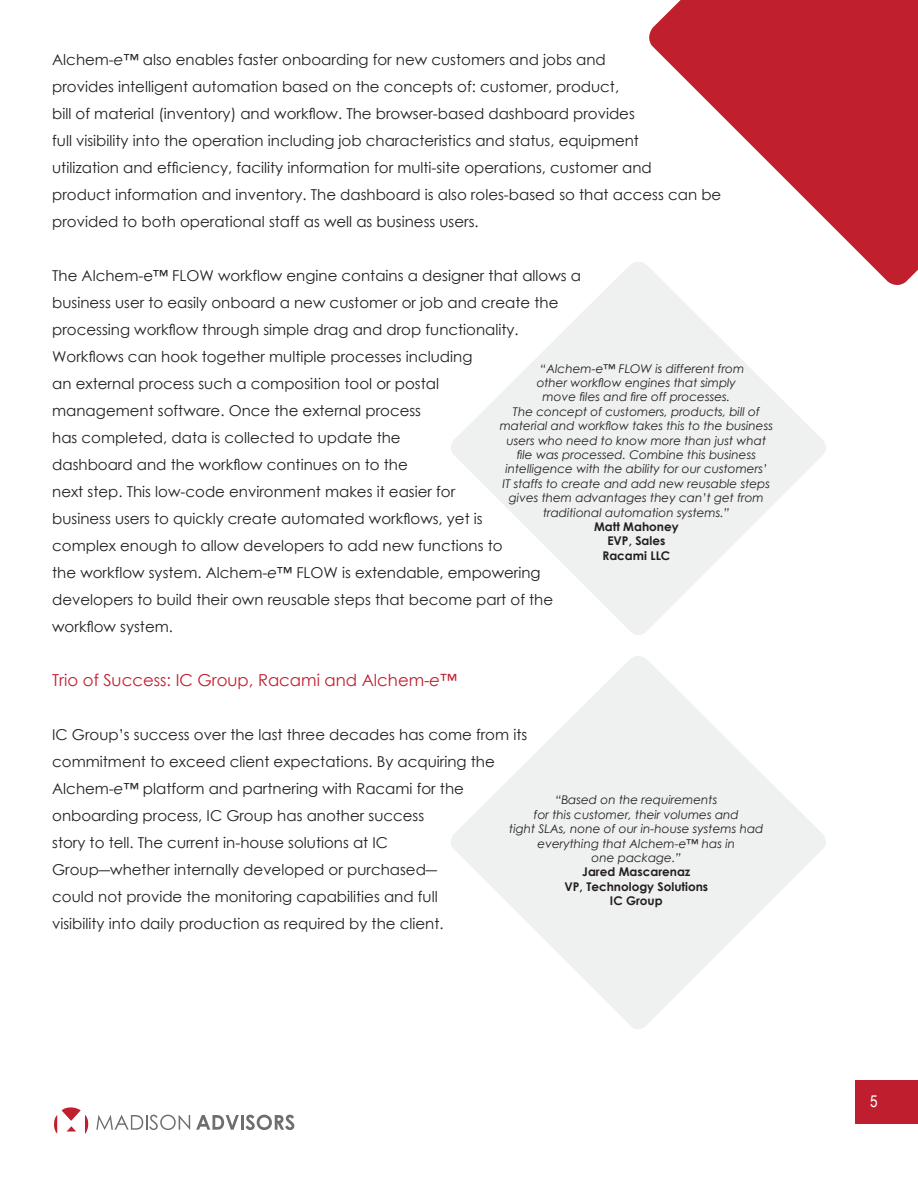
<style>
.page{position:relative;width:918px;height:1188px;background:#fff}
.page>*{position:absolute;margin:0;border:0;box-sizing:border-box;transform-origin:0 0}
.t1{font:16.5px "Century Gothic";color:#bf1e2e}
.t2{font:16.5px "Arial Narrow";color:#fff}
.t3{font:15px/27px "Century Gothic";color:#231f20}
.t4{font:italic 12px/14.4px "Century Gothic";color:#231f20;text-align:center}
.s1{font-style:italic}
.s2{font-weight:700;font-style:normal}
</style>
<div class="page">
<div style="left:855px;top:1080px;width:63px;height:44px;background:#bf1e2e"></div>
<svg style="left:54px;top:1107px;width:35px;height:27px"></svg>
<svg style="left:96px;top:1115px;width:94px;height:15px"></svg>
<svg style="left:196px;top:1115px;width:43px;height:15px"></svg>
<hr style="left:241px;top:1115px;width:3px;height:15px;background:#6d6e71">
<svg style="left:246px;top:1115px;width:48px;height:15px"></svg>
<svg style="left:649px;top:0;width:269px;height:285px;fill:#c01f2e"></svg>
<svg style="left:451px;top:257px;width:378px;height:378px;fill:#eff0f0"></svg>
<svg style="left:451px;top:656px;width:375px;height:373px;fill:#eff0f0"></svg>
<p class="t3" style="left:52px;top:46px;width:671px">Alchem-<span class="s1">e</span>™ also enables faster onboarding for new customers and jobs and<br>provides intelligent automation based on the concepts of: customer, product,<br>bill of material (inventory) and workflow. The browser-based dashboard provides<br>full visibility into the operation including job characteristics and status, equipment<br>utilization and efficiency, facility information for multi-site operations, customer and<br>product information and inventory. The dashboard is also roles-based so that access can be provided to both operational staff as well as business users.</p>
<p class="t3" style="left:52px;top:262px;width:530px">The Alchem-e™ FLOW workflow engine contains a designer that allows a business user to easily onboard a new customer or job and create the processing workflow through simple drag and drop functionality.<br>Workflows can hook together multiple processes including<br>an external process such a composition tool or postal<br>management software. Once the external process<br>has completed, data is collected to update the<br>dashboard and the workflow continues on to the<br>next step. This low-code environment makes it easier for<br>business users to quickly create automated workflows, yet is<br>complex enough to allow developers to add new functions to</p>
<p class="t3" style="left:52px;top:559px;width:503px">the workflow system. Alchem-<span class="s1">e™</span> FLOW is extendable, empowering developers to build their own reusable steps that become part of the workflow system.</p>
<p class="t1" style="left:52px;top:669px;width:406px">Trio of Success: IC Group, Racami and Alchem-<span class="s1">e</span>™</p>
<p class="t3" style="left:52px;top:721px;width:477px">IC Group’s success over the last three decades has come from its commitment to exceed client expectations. By acquiring the Alchem-<span class="s1">e</span>™ platform and partnering with Racami for the onboarding process, IC Group has another success<br>story to tell. The current in-house solutions at IC<br>Group―whether internally developed or purchased―<br>could not provide the monitoring capabilities and full<br>visibility into daily production as required by the client.</p>
<p class="t4" style="left:540px;top:361px;width:206px">“Alchem-e™ FLOW is different from</p>
<p class="t4" style="left:500px;top:375px;width:275px">other workflow engines that simply<br>move files and fire off processes.<br>The concept of customers, products, bill of material and workflow takes this to the business users who need to know more than just what file was processed. Combine this business intelligence with the ability for our customers’<br>IT staffs to create and add new reusable steps gives them advantages they can’t get from traditional automation systems.”<br><span class="s2">Matt Mahoney<br>EVP, Sales<br>Racami LLC</span></p>
<p class="t4" style="left:555px;top:793px;width:163px">“Based on the requirements</p>
<p class="t4" style="left:509px;top:807px;width:256px">for this customer, their volumes and<br>tight SLAs, none of our in-house systems had everything that Alchem-e™ has in<br>one package.”<br><span class="s2">Jared Mascarenaz<br>VP, Technology Solutions<br>IC Group</span></p>
<p class="t2" style="left:870px;top:1089px;width:9px">5</p>
</div>
